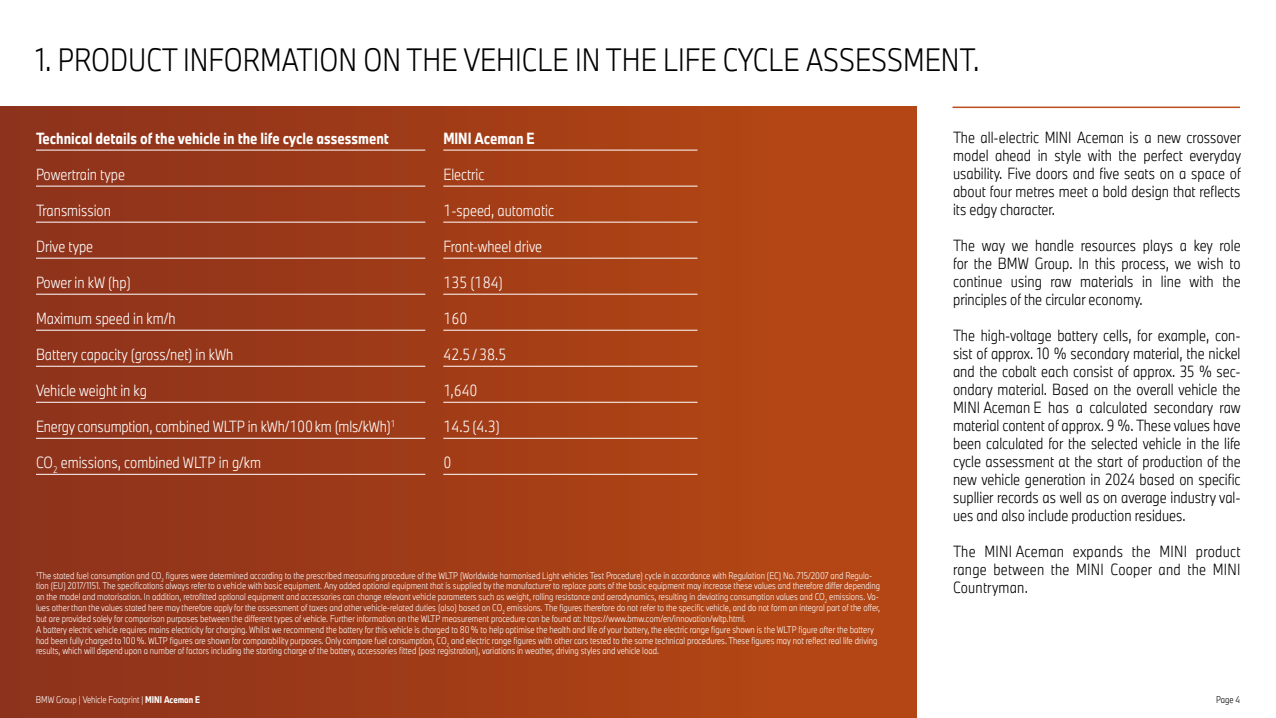
<style>
.page{position:relative;width:1276px;height:718px;background:#fff}
.page>*{position:absolute;margin:0;border:0;box-sizing:border-box;transform-origin:0 0}
.t1{font:300 30px "BMW Group TN Condensed Pro";color:#000}
.t2{font:300 15px/18px "BMW Group TN Condensed Pro";color:#000;text-align:justify}
.t3{font:300 15px "BMW Group TN Condensed";color:#fff}
.t4{font:700 15px "BMW Group TN Condensed";color:#fff}
.t5{font:300 9px/10.8px "BMW Group TN Condensed Pro";color:#fff}
.t6{font:300 9px "BMW Group TN Condensed Pro";color:#000}
.s1{font-weight:700}
</style>
<div class="page">
<hr style="left:952px;top:106px;width:288px;height:2px;background:#bd4e1c">
<div style="left:0;top:106px;width:916px;height:612px;background:linear-gradient(to right,#8c311c,#b74813)"></div>
<hr style="left:36px;top:150px;width:389px;height:1px;background:#fff">
<hr style="left:443px;top:150px;width:254px;height:1px;background:#fff">
<hr style="left:36px;top:186px;width:389px;height:1px;background:#fff">
<hr style="left:443px;top:186px;width:254px;height:1px;background:#fff">
<hr style="left:36px;top:222px;width:389px;height:1px;background:#fff">
<hr style="left:443px;top:222px;width:254px;height:1px;background:#fff">
<hr style="left:36px;top:258px;width:389px;height:1px;background:#fff">
<hr style="left:443px;top:258px;width:254px;height:1px;background:#fff">
<hr style="left:36px;top:294px;width:389px;height:1px;background:#fff">
<hr style="left:443px;top:294px;width:254px;height:1px;background:#fff">
<hr style="left:36px;top:330px;width:389px;height:1px;background:#fff">
<hr style="left:443px;top:330px;width:254px;height:1px;background:#fff">
<hr style="left:36px;top:366px;width:389px;height:1px;background:#fff">
<hr style="left:443px;top:366px;width:254px;height:1px;background:#fff">
<hr style="left:36px;top:402px;width:389px;height:1px;background:#fff">
<hr style="left:443px;top:402px;width:254px;height:1px;background:#fff">
<hr style="left:36px;top:438px;width:389px;height:1px;background:#fff">
<hr style="left:443px;top:438px;width:254px;height:1px;background:#fff">
<hr style="left:36px;top:474px;width:389px;height:1px;background:#fff">
<hr style="left:443px;top:474px;width:254px;height:1px;background:#fff">
<h1 class="t1" style="left:36px;top:38px;width:945px">1. PRODUCT INFORMATION ON THE VEHICLE IN THE LIFE CYCLE ASSESSMENT.</h1>
<h2 class="t4" style="left:36px;top:127px;width:354px">Technical details of the vehicle in the life cycle assessment</h2>
<h2 class="t4" style="left:443px;top:127px;width:93px">MINI Aceman E</h2>
<h2 class="t3" style="left:36px;top:164px;width:91px">Powertrain type</h2>
<h2 class="t3" style="left:443px;top:164px;width:43px">Electric</h2>
<h2 class="t3" style="left:36px;top:200px;width:77px">Transmission</h2>
<h2 class="t3" style="left:443px;top:200px;width:112px">1-speed, automatic</h2>
<h2 class="t3" style="left:36px;top:236px;width:59px">Drive type</h2>
<h2 class="t3" style="left:443px;top:236px;width:100px">Front-wheel drive</h2>
<h2 class="t3" style="left:36px;top:272px;width:96px">Power in kW (hp)</h2>
<h2 class="t3" style="left:443px;top:272px;width:61px">135 (184)</h2>
<h2 class="t3" style="left:36px;top:308px;width:141px">Maximum speed in km/h</h2>
<h2 class="t3" style="left:443px;top:308px;width:26px">160</h2>
<h2 class="t3" style="left:36px;top:344px;width:199px">Battery capacity (gross/net) in kWh</h2>
<h2 class="t3" style="left:443px;top:344px;width:65px">42.5/38.5</h2>
<h2 class="t3" style="left:36px;top:380px;width:112px">Vehicle weight in kg</h2>
<h2 class="t3" style="left:443px;top:380px;width:36px">1,640</h2>
<h2 class="t3" style="left:36px;top:416px;width:361px">Energy consumption, combined WLTP in kWh/100km (mls/kWh)<sup>1</sup></h2>
<h2 class="t3" style="left:443px;top:416px;width:58px">14.5(4.3)</h2>
<h2 class="t3" style="left:36px;top:452px;width:227px">CO<sub>2</sub> emissions, combined WLTP in g/km</h2>
<h2 class="t3" style="left:443px;top:452px;width:10px">0</h2>
<p class="t5" style="left:36px;top:569px;width:845px">¹The stated fuel consumption and CO<sub>2</sub> figures were determined according to the prescribed measuring procedure of the WLTP (Worldwide harmonised Light vehicles Test Procedure) cycle in accordance with Regulation (EC) No. 715/2007 and Regula&shy;tion (EU) 2017/1151. The specifications always refer to a vehicle with basic equipment. Any added optional equipment that is supplied by the manufacturer to replace parts of the basic equipment may increase these values and therefore differ depending on the model and motorisation. In addition, retrofitted optional equipment and accessories can change relevant vehicle parameters such as weight, rolling resistance and aerodynamics, resulting in deviating consumption values and CO<sub>2</sub> emissions. Va&shy;lues other than the values stated here may therefore apply for the assessment of taxes and other vehicle-related duties (also) based on CO<sub>2</sub> emissions. The figures therefore do not refer to the specific vehicle, and do not form an integral part of the offer, but are provided solely for comparison purposes between the different types of vehicle. Further information on the WLTP measurement procedure can be found at: https://www.bmw.com/en/innovation/wltp.html.<br>A battery electric vehicle requires mains electricity for charging. Whilst we recommend the battery for this vehicle is charged to 80% to help optimise the health and life of your battery, the electric range figure shown is the WLTP figure after the battery had been fully charged to 100%. WLTP figures are shown for comparability purposes. Only compare fuel consumption, CO<sub>2</sub> and electric range figures with other cars tested to the same technical procedures. These figures may not reflect real life driving results, which will depend upon a number of factors including the starting charge of the battery, accessories fitted (post registration), variations in weather, driving styles and vehicle load.</p>
<h2 class="t2" style="left:953px;top:127px;width:289px">The all-electric MINI Aceman is a new crossover model ahead in style with the perfect everyday usability. Five doors and five seats on a space of about four metres meet a bold design that reflects its edgy character.</h2>
<h2 class="t2" style="left:953px;top:235px;width:289px">The way we handle resources plays a key role for the BMW Group. In this process, we wish to continue using raw materials in line with the principles of the circular economy.</h2>
<p class="t2" style="left:953px;top:325px;width:289px">The high-voltage battery cells, for example, con&shy;sist of approx. 10 % secondary material, the nickel and the cobalt each consist of approx. 35 % sec&shy;ondary material. Based on the overall vehicle the MINI Aceman E has a calculated secondary raw material content of approx. 9 %. These values have been calculated for the selected vehicle in the life cycle assessment at the start of production of the new vehicle generation in 2024 based on specific supllier records as well as on average industry val&shy;ues and also include production residues.</p>
<h2 class="t2" style="left:953px;top:541px;width:289px">The MINI Aceman expands the MINI product range between the MINI Cooper and the MINI Countryman.</h2>
<p class="t5" style="left:36px;top:694px;width:166px">BMW Group | Vehicle Footprint | <span class="s1">MINI Aceman E</span></p>
<p class="t6" style="left:1216px;top:693px;width:25px">Page 4</p>
</div>
